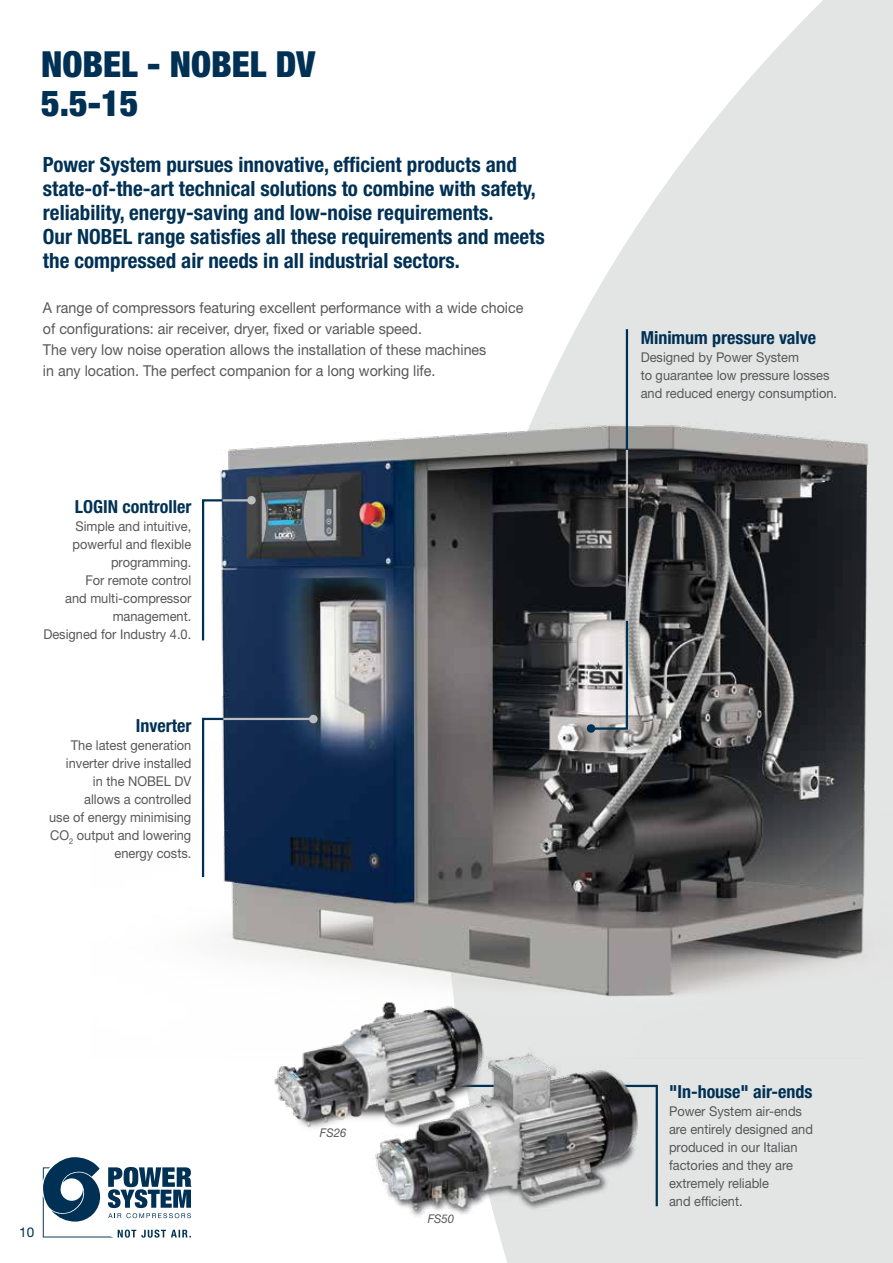
<style>
.page{position:relative;width:893px;height:1263px;background:#fff}
.page>*{position:absolute;margin:0;border:0;box-sizing:border-box;transform-origin:0 0}
.t1{font:900 condensed 36px/39px "Helvetica Neue LT Std";color:#003154}
.t2{font:700 condensed 21px/24px "Helvetica Neue LT Std";color:#003154}
.t3{font:700 condensed 18px "Helvetica Neue LT Std";color:#003154}
.t4{font:15px/21px "Helvetica Neue LT Std";color:#58585a;scale:.95 1}
.t5{font:13.5px/18px "Helvetica Neue LT Std";color:#58585a;text-align:right;scale:.95 1}
.t6{font:13.5px "Helvetica Neue LT Std";color:#003154}
.t7{font:italic 12px "Helvetica Neue LT Std";color:#58585a;scale:.95 1}
</style>
<div class="page">
<svg style="left:495px;top:0;width:398px;height:1263px;fill:#e3e4e4"></svg>
<img style="left:220px;top:388px;width:673px;height:670px">
<svg style="left:43px;top:1157px;width:149px;height:80px"></svg>
<svg style="left:653px;top:1083px;width:6px;height:125px"></svg>
<img style="left:373px;top:1029px;width:280px;height:191px">
<img style="left:268px;top:996px;width:222px;height:146px">
<div style="left:247px;top:496px;width:9px;height:8px;background:#bbbdbe;border-radius:50%"></div>
<svg style="left:201px;top:498px;width:43px;height:145px"></svg>
<hr style="left:223px;top:499px;width:29px;height:2px;background:#bbbdbe">
<svg style="left:201px;top:717px;width:51px;height:162px"></svg>
<hr style="left:223px;top:718px;width:88px;height:2px;background:#bbbdbe">
<div style="left:309px;top:715px;width:9px;height:8px;background:#bbbdbe;border-radius:50%"></div>
<svg style="left:590px;top:619px;width:39px;height:112px;background:#b9b9bb"></svg>
<div style="left:587px;top:724px;width:8px;height:9px;background:#003154;border-radius:50%"></div>
<hr style="left:626px;top:450px;width:2px;height:169px;background:#bbbdbe">
<hr style="left:626px;top:329px;width:2px;height:121px;background:#003154">
<h1 class="t1" style="left:41px;top:44px;width:276px">NOBEL - NOBEL DV<br>5.5-15</h1>
<p class="t2" style="left:43px;top:152px;width:503px">Power System pursues innovative, efficient products and state-of-the-art technical solutions to combine with safety, reliability, energy-saving and low-noise requirements.<br>Our NOBEL range satisfies all these requirements and meets the compressed air needs in all industrial sectors.</p>
<p class="t4" style="left:43px;top:297px;width:507px">A range of compressors featuring excellent performance with a wide choice of configurations: air receiver, dryer, fixed or variable speed.<br>The very low noise operation allows the installation of these machines<br>in any location. The perfect companion for a long working life.</p>
<h3 class="t3" style="left:75px;top:496px;width:118px">LOGIN controller</h3>
<p class="t5" style="left:43px;top:517px;width:157px">Simple and intuitive, powerful and flexible programming.<br>For remote control<br>and multi-compressor management.<br>Designed for Industry 4.0.</p>
<h3 class="t3" style="left:136px;top:714px;width:57px">Inverter</h3>
<p class="t5" style="left:49px;top:735px;width:151px">The latest generation inverter drive installed<br>in the NOBEL DV<br>allows a controlled<br>use of energy minimising<br>CO<sub>2</sub> output and lowering energy costs.</p>
<p class="t6" style="left:19px;top:1224px;width:17px">10</p>
<p class="t7" style="left:320px;top:1125px;width:30px">FS26</p>
<p class="t7" style="left:428px;top:1211px;width:30px">FS50</p>
<h3 class="t3" style="left:641px;top:327px;width:177px">Minimum pressure valve</h3>
<p class="t5" style="left:641px;top:348px;width:208px;text-align:left">Designed by Power System<br>to guarantee low pressure losses and reduced energy consumption.</p>
<h3 class="t3" style="left:669px;top:1080px;width:145px">"In-house" air-ends</h3>
<p class="t5" style="left:669px;top:1102px;width:153px;text-align:left">Power System air-ends are entirely designed and produced in our Italian factories and they are extremely reliable<br>and efficient.</p>
</div>
